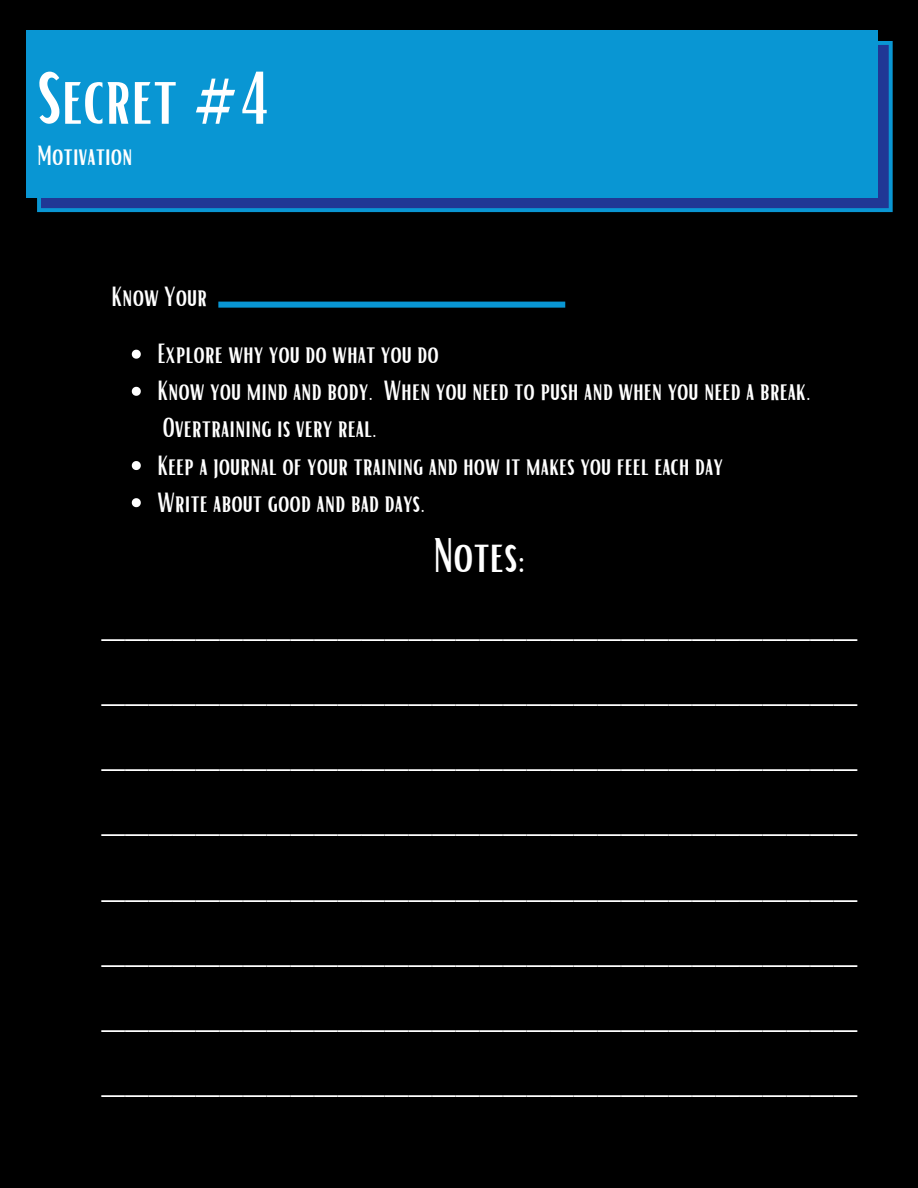
<style>
.page{position:relative;width:918px;height:1188px;background:#000}
.page>*{position:absolute;margin:0;border:0;box-sizing:border-box;transform-origin:0 0}
.t1{font:72px "Bright";color:#fff}
.t2{font:47.25px/65.2px "Abril Fatface";color:#fff;text-align:justify}
.t3{font:47.25px "Bright";color:#fff}
.t4{font:27px/37.2px "Bright";color:#fff}
</style>
<div class="page">
<svg style="left:37px;top:41px;width:856px;height:171px;background:#1854a8"></svg>
<div style="left:26px;top:30px;width:852px;height:167px;background:#0996d3"></div>
<svg style="left:218px;top:302px;width:347px;height:6px;background:#088cc5"></svg>
<svg style="left:132px;top:350px;width:9px;height:9px"></svg>
<svg style="left:132px;top:387px;width:9px;height:9px"></svg>
<svg style="left:132px;top:461px;width:9px;height:9px"></svg>
<svg style="left:132px;top:498px;width:9px;height:9px"></svg>
<h1 class="t1" style="left:37px;top:52px;width:235px">Secret #4</h1>
<p class="t4" style="left:37px;top:136px;width:97px">Motivation</p>
<p class="t4" style="left:157px;top:267px;width:283px;line-height:57.2px;text-indent:-46px">Know Your<br>Explore why you do what you do</p>
<p class="t4" style="left:157px;top:371px;width:655px">Know you mind and body. When you need to push and when you need a break.<br>Overtraining is very real.<br>Keep a journal of your training and how it makes you feel each day<br>Write about good and bad days.</p>
<p class="t3" style="left:433px;top:524px;width:94px">Notes:</p>
<p class="t2" style="left:101px;top:585px;width:758px">________________________________ ________________________________ ________________________________ ________________________________ ________________________________ ________________________________ ________________________________ ________________________________</p>
</div>
